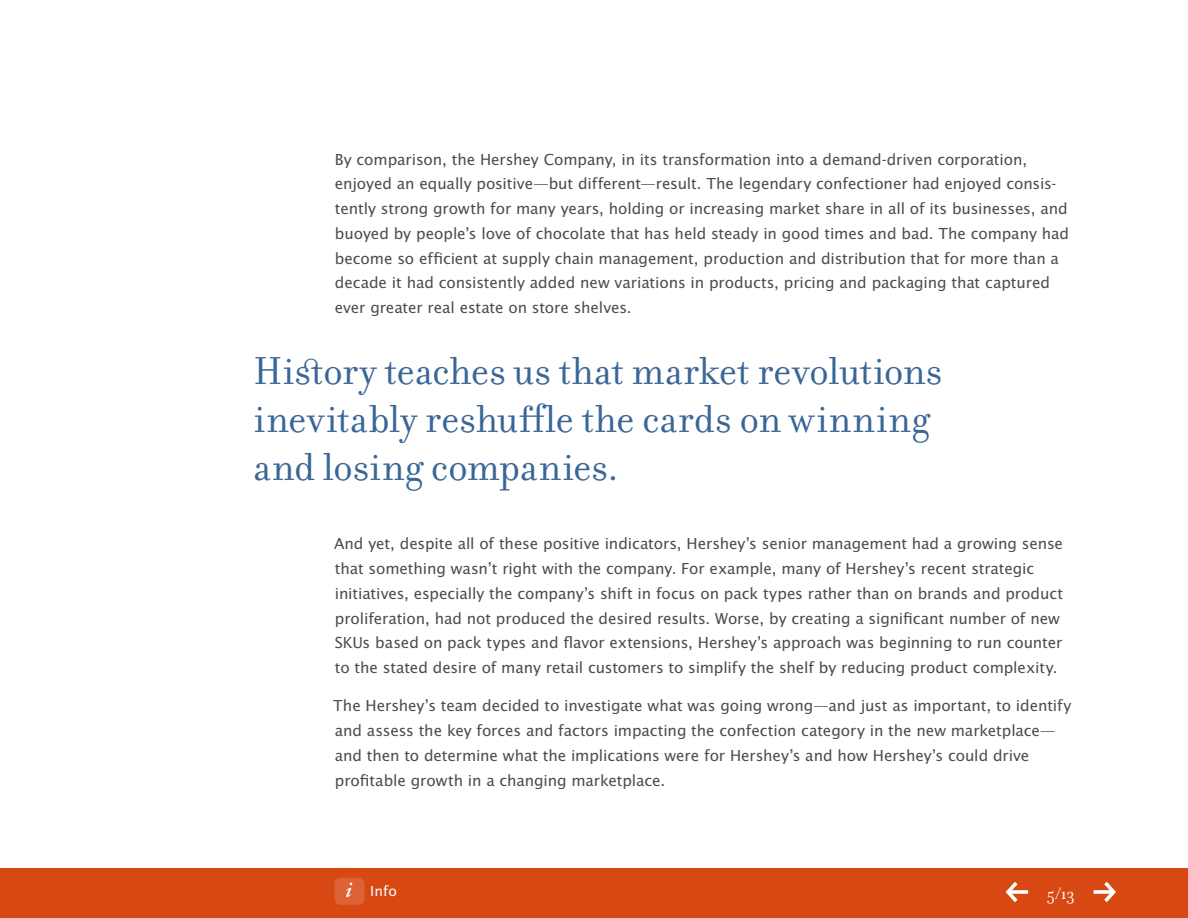
<style>
.page{position:relative;width:1188px;height:918px;background:#fff}
.page>*{position:absolute;margin:0;border:0;box-sizing:border-box;transform-origin:0 0}
.t1{font:42px/48px "Filosofia OT";color:#3a6697}
.t2{font:18px "Filosofia OT";color:#fff}
.t3{font:16.5px/24.8px "Lucida Sans EFOP";letter-spacing:-.005em;color:#4b4c4d}
.t4{font:15px "Lucida Sans EFOP";color:#fff}
</style>
<div class="page">
<div style="left:0;top:869px;width:1188px;height:49px;background:#d74812"></div>
<div style="left:334px;top:878px;width:30px;height:27px;background:#dd6336;border-radius:6px"></div>
<svg style="left:346px;top:883px;width:6px;height:14px"></svg>
<svg style="left:1006px;top:882px;width:22px;height:20px"></svg>
<svg style="left:1094px;top:882px;width:22px;height:20px"></svg>
<p class="t3" style="left:335px;top:148px;width:736px">By comparison, the Hershey Company, in its transformation into a demand-driven corporation, enjoyed an equally positive—but different—result. The legendary confectioner had enjoyed consis&shy;tently strong growth for many years, holding or increasing market share in all of its businesses, and buoyed by people’s love of chocolate that has held steady in good times and bad. The company had become so efficient at supply chain management, production and distribution that for more than a decade it had consistently added new variations in products, pricing and packaging that captured ever greater real estate on store shelves.</p>
<h1 class="t1" style="left:254px;top:347px;width:690px">History teaches us that market revolutions inevitably reshuffle the cards on winning and losing companies.</h1>
<p class="t3" style="left:334px;top:532px;width:731px">And yet, despite all of these positive indicators, Hershey’s senior management had a growing sense that something wasn’t right with the company. For example, many of Hershey’s recent strategic initiatives, especially the company’s shift in focus on pack types rather than on brands and product proliferation, had not produced the desired results. Worse, by creating a significant number of new SKUs based on pack types and flavor extensions, Hershey’s approach was beginning to run counter to the stated desire of many retail customers to simplify the shelf by reducing product complexity.</p>
<p class="t3" style="left:333px;top:694px;width:740px">The Hershey’s team decided to investigate what was going wrong—and just as important, to identify and assess the key forces and factors impacting the confection category in the new marketplace— and then to determine what the implications were for Hershey’s and how Hershey’s could drive profitable growth in a changing marketplace.</p>
<p class="t4" style="left:370px;top:883px;width:28px">Info</p>
<p class="t2" style="left:1047px;top:884px;width:30px">5/13</p>
</div>
